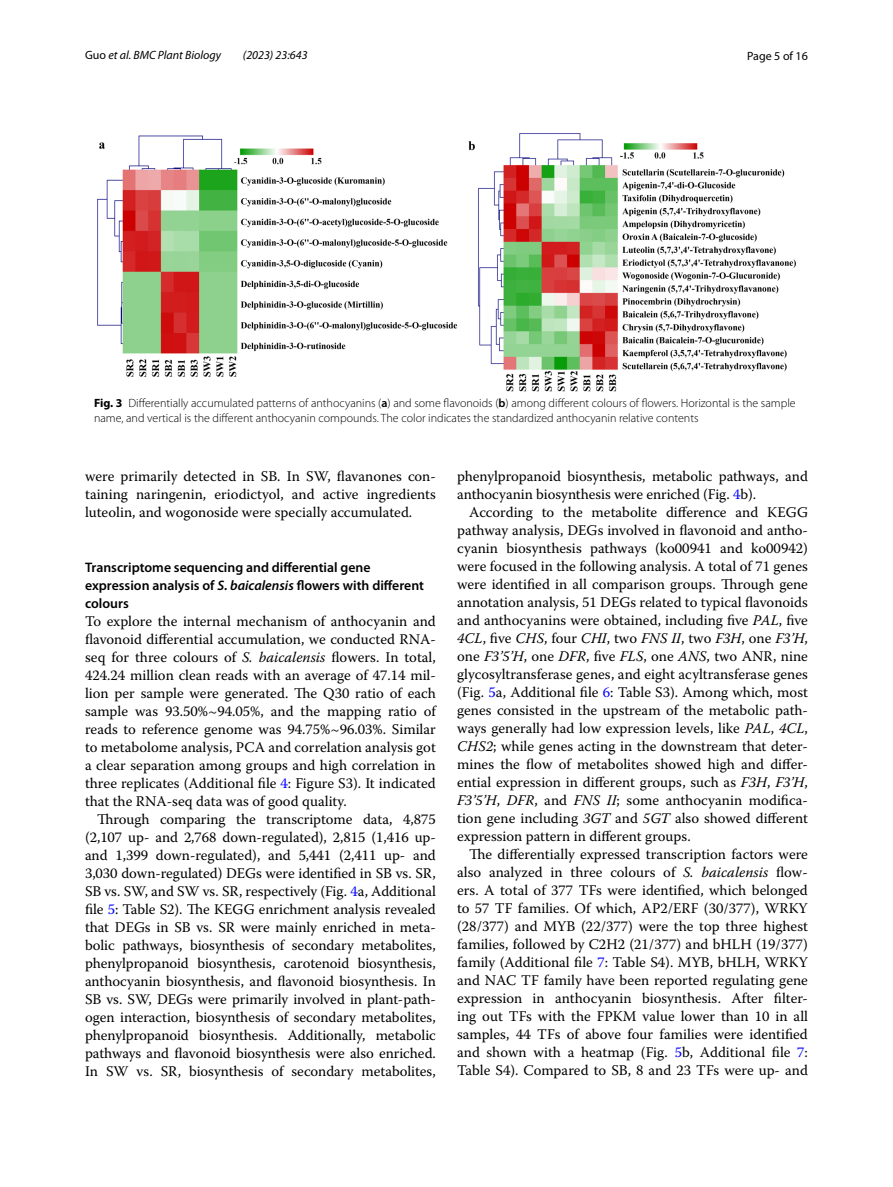
<style>
.page{position:relative;width:893px;height:1187px;background:#fff}
.page>*{position:absolute;margin:0;border:0;box-sizing:border-box;transform-origin:0 0}
.t1{font:14.7px/18px "Warnock Pro";color:#000;text-align:justify}
.t2{font:600 13.8px/18px "Myriad Pro";color:#000}
.t3{font:300 12px/15px "Myriad Pro";color:#000}
.t4{font:italic 12px "Myriad Pro";color:#000}
.t5{font:12px "Myriad Pro";color:#000}
.s1{font-style:normal}
.s2{font-weight:700}
.s3{font-weight:600}
.s4{font-style:italic}
.s5{color:#00f}
</style>
<div class="page">
<img style="left:97px;top:133px;width:699px;height:258px">
<p class="t4" style="left:85px;top:48px;width:138px"><span class="s1">Guo</span> et al. BMC Plant Biology</p>
<p class="t4" style="left:243px;top:48px;width:66px">(2023) 23:643</p>
<p class="t5" style="left:747px;top:48px;width:62px">Page 5 of 16</p>
<p class="t3" style="left:94px;top:395px;width:703px"><span class="s2">Fig. 3</span> Differentially accumulated patterns of anthocyanins (<span class="s3">a</span>) and some flavonoids (<span class="s3">b</span>) among different colours of flowers. Horizontal is the sample name, and vertical is the different anthocyanin compounds. The color indicates the standardized anthocyanin relative contents</p>
<p class="t1" style="left:85px;top:467px;width:352px">were primarily detected in SB. In SW, flavanones con&shy;taining naringenin, eriodictyol, and active ingredients luteolin, and wogonoside were specially accumulated.</p>
<p class="t2" style="left:85px;top:557px;width:340px">Transcriptome sequencing and differential gene expression analysis of <span class="s4">S. baicalensis</span> flowers with different colours</p>
<p class="t1" style="left:85px;top:611px;width:352px">To explore the internal mechanism of anthocyanin and flavonoid differential accumulation, we conducted RNA&shy;seq for three colours of <span class="s4">S. baicalensis</span> flowers. In total, 424.24 million clean reads with an average of 47.14 mil&shy;lion per sample were generated. The Q30 ratio of each sample was 93.50%~94.05%, and the mapping ratio of reads to reference genome was 94.75%~96.03%. Similar to metabolome analysis, PCA and correlation analysis got a clear separation among groups and high correlation in three replicates (Additional file <span class="s5">4</span>: Figure S3). It indicated that the RNA-seq data was of good quality.</p>
<p class="t1" style="left:85px;top:809px;width:352px;text-indent:12px">Through comparing the transcriptome data, 4,875 (2,107 up- and 2,768 down-regulated), 2,815 (1,416 up&shy;and 1,399 down-regulated), and 5,441 (2,411 up- and 3,030 down-regulated) DEGs were identified in SB vs. SR, SB vs. SW, and SW vs. SR, respectively (Fig. <span class="s5">4</span>a, Additional file <span class="s5">5</span>: Table S2). The KEGG enrichment analysis revealed that DEGs in SB vs. SR were mainly enriched in meta&shy;bolic pathways, biosynthesis of secondary metabolites, phenylpropanoid biosynthesis, carotenoid biosynthesis, anthocyanin biosynthesis, and flavonoid biosynthesis. In SB vs. SW, DEGs were primarily involved in plant-path&shy;ogen interaction, biosynthesis of secondary metabolites, phenylpropanoid biosynthesis. Additionally, metabolic pathways and flavonoid biosynthesis were also enriched.<br>In SW vs. SR, biosynthesis of secondary metabolites,</p>
<p class="t1" style="left:457px;top:467px;width:352px">phenylpropanoid biosynthesis, metabolic pathways, and anthocyanin biosynthesis were enriched (Fig. <span class="s5">4</span>b).</p>
<p class="t1" style="left:457px;top:503px;width:352px;text-indent:12px">According to the metabolite difference and KEGG pathway analysis, DEGs involved in flavonoid and antho&shy;cyanin biosynthesis pathways (ko00941 and ko00942) were focused in the following analysis. A total of 71 genes were identified in all comparison groups. Through gene annotation analysis, 51 DEGs related to typical flavonoids and anthocyanins were obtained, including five <span class="s4">PAL</span>, five <span class="s4">4CL</span>, five <span class="s4">CHS</span>, four <span class="s4">CHI</span>, two <span class="s4">FNS II</span>, two <span class="s4">F3H</span>, one <span class="s4">F3’H</span>, one <span class="s4">F3’5’H</span>, one <span class="s4">DFR</span>, five <span class="s4">FLS</span>, one <span class="s4">ANS</span>, two ANR, nine glycosyltransferase genes, and eight acyltransferase genes (Fig. <span class="s5">5</span>a, Additional file <span class="s5">6</span>: Table S3). Among which, most genes consisted in the upstream of the metabolic path&shy;ways generally had low expression levels, like <span class="s4">PAL</span>, <span class="s4">4CL</span>, <span class="s4">CHS2</span>; while genes acting in the downstream that deter&shy;mines the flow of metabolites showed high and differ&shy;ential expression in different groups, such as <span class="s4">F3H</span>, <span class="s4">F3’H</span>, <span class="s4">F3’5’H</span>, <span class="s4">DFR</span>, and <span class="s4">FNS II</span>; some anthocyanin modifica&shy;tion gene including <span class="s4">3GT</span> and <span class="s4">5GT</span> also showed different expression pattern in different groups.</p>
<p class="t1" style="left:457px;top:845px;width:352px;text-indent:12px">The differentially expressed transcription factors were also analyzed in three colours of <span class="s4">S. baicalensis</span> flow&shy;ers. A total of 377 TFs were identified, which belonged to 57 TF families. Of which, AP2/ERF (30/377), WRKY (28/377) and MYB (22/377) were the top three highest families, followed by C2H2 (21/377) and bHLH (19/377) family (Additional file <span class="s5">7</span>: Table S4). MYB, bHLH, WRKY and NAC TF family have been reported regulating gene expression in anthocyanin biosynthesis. After filter&shy;ing out TFs with the FPKM value lower than 10 in all samples, 44 TFs of above four families were identified and shown with a heatmap (Fig. <span class="s5">5</span>b, Additional file <span class="s5">7</span>:<br>Table S4). Compared to SB, 8 and 23 TFs were up- and</p>
</div>
